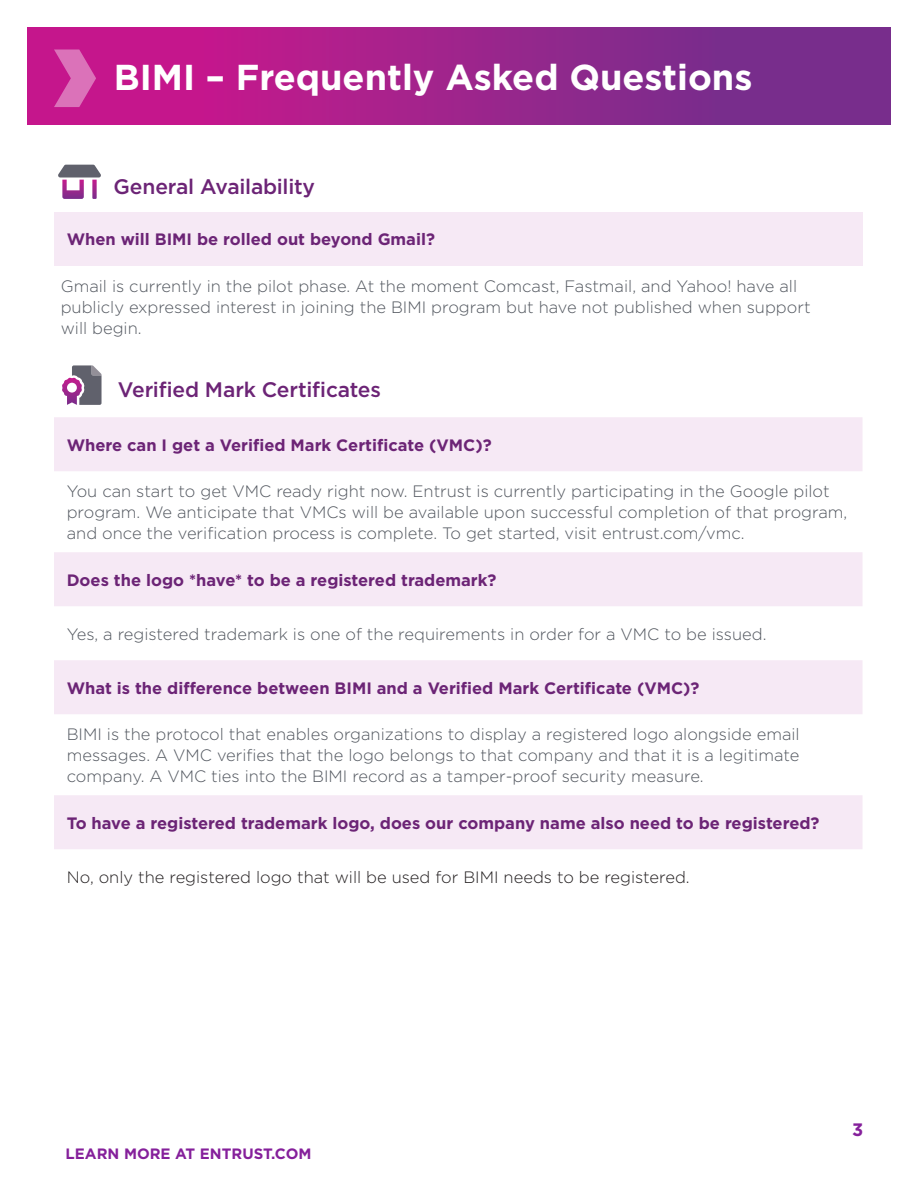
<style>
.page{position:relative;width:918px;height:1188px;background:#fff}
.page>*{position:absolute;margin:0;border:0;box-sizing:border-box;transform-origin:0 0}
.Product_Name{font:700 36px "Gotham";color:#fff}
.Subhead{font:500 21px "Gotham";letter-spacing:-.01em;color:#6c2476}
.t1{font:700 18px "Gotham";color:#85209b}
.Body_copy{font:300 16.5px/21px "Gotham";color:#52575f}
.table_question{font:700 16.5px "Gotham";color:#6c2476}
.t2{font:300 16.5px "Gotham";color:#231f20}
.CTA_URL_front{font:700 15px "Gotham";color:#85209b}
</style>
<div class="page">
<div style="left:27px;top:27px;width:864px;height:98px;background:linear-gradient(to right,#d2148c,#6c318c)"></div>
<svg style="left:54px;top:50px;width:42px;height:57px;background:#d24da7"></svg>
<svg style="left:62px;top:365px;width:40px;height:40px"></svg>
<svg style="left:54px;top:417px;width:808px;height:432px;fill:#f8eef7"></svg>
<svg style="left:58px;top:165px;width:43px;height:34px"></svg>
<div style="left:54px;top:212px;width:808px;height:54px;background:#f6e9f5"></div>
<p class="Product_Name" style="left:114px;top:54px;width:640px">BIMI – Frequently Asked Questions</p>
<p class="Subhead" style="left:113px;top:173px;width:203px">General Availability</p>
<p class="table_question" style="left:67px;top:229px;width:370px">When will BIMI be rolled out beyond Gmail?</p>
<p class="Body_copy" style="left:61px;top:275px;width:751px">Gmail is currently in the pilot phase. At the moment Comcast, Fastmail, and Yahoo! have all publicly expressed interest in joining the BIMI program but have not published when support will begin.</p>
<p class="Subhead" style="left:118px;top:376px;width:265px">Verified Mark Certificates</p>
<p class="table_question" style="left:67px;top:434px;width:426px">Where can I get a Verified Mark Certificate (VMC)?</p>
<p class="Body_copy" style="left:67px;top:481px;width:782px">You can start to get VMC ready right now. Entrust is currently participating in the Google pilot program. We anticipate that VMCs will be available upon successful completion of that program, and once the verification process is complete. To get started, visit entrust.com/vmc.</p>
<p class="table_question" style="left:67px;top:569px;width:431px">Does the logo *have* to be a registered trademark?</p>
<p class="Body_copy" style="left:67px;top:623px;width:701px">Yes, a registered trademark is one of the requirements in order for a VMC to be issued.</p>
<p class="table_question" style="left:67px;top:677px;width:634px">What is the difference between BIMI and a Verified Mark Certificate (VMC)?</p>
<p class="Body_copy" style="left:67px;top:724px;width:734px;text-align:justify">BIMI is the protocol that enables organizations to display a registered logo alongside email messages. A VMC verifies that the logo belongs to that company and that it is a legitimate company. A VMC ties into the BIMI record as a tamper-proof security measure.</p>
<p class="table_question" style="left:67px;top:812px;width:754px">To have a registered trademark logo, does our company name also need to be registered?</p>
<p class="t2" style="left:67px;top:867px;width:624px">No, only the registered logo that will be used for BIMI needs to be registered.</p>
<p class="CTA_URL_front" style="left:66px;top:1144px;width:247px">LEARN MORE AT ENTRUST.COM</p>
<p class="t1" style="left:852px;top:1117px;width:13px">3</p>
</div>
